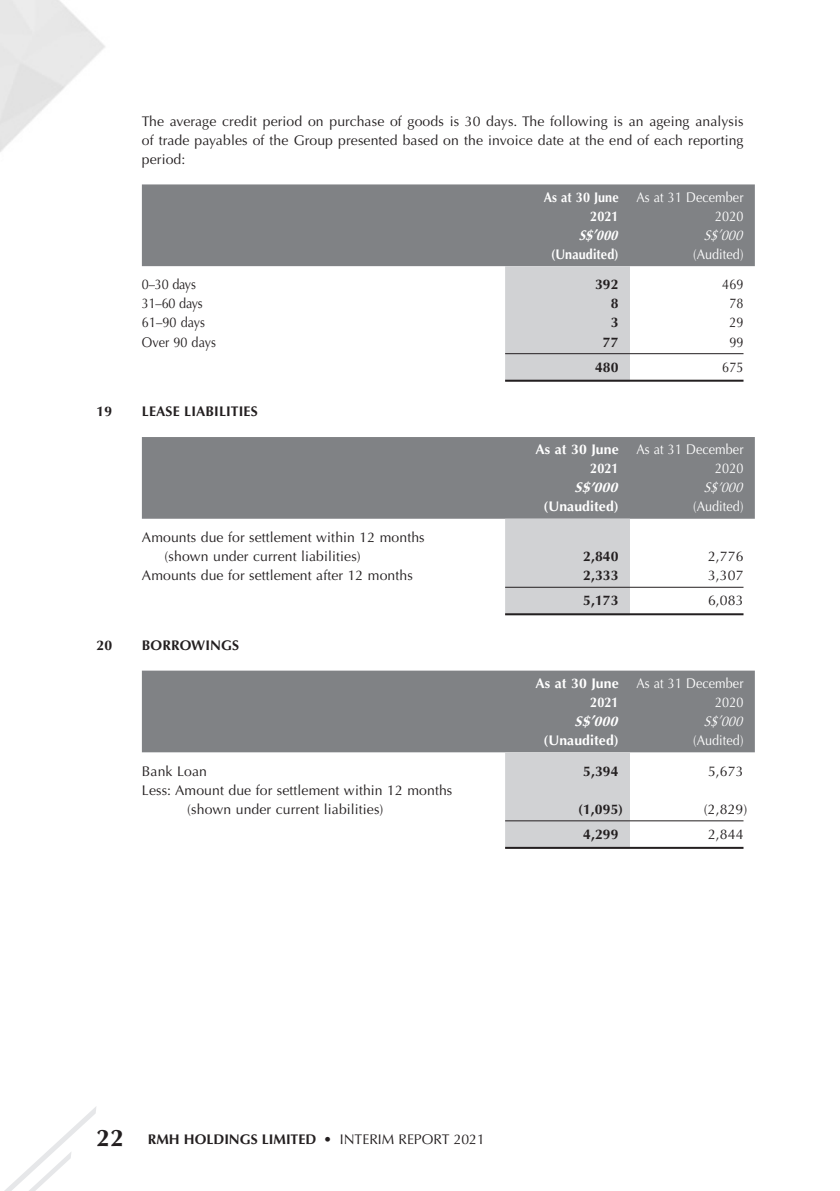
<style>
.page{position:relative;width:840px;height:1191px;background:#fff}
.page>*{position:absolute;margin:0;border:0;box-sizing:border-box;transform-origin:0 0}
.Notes{font:14px/19px "Optima LT Std";letter-spacing:.01em;color:#231f20}
.Notes-2{font:14px "Optima LT Std";letter-spacing:.01em;color:#fff;scale:.9 1}
.Notes_HD1{font:700 14px "Optima LT Std";letter-spacing:.01em;color:#231f20}
.Notes-3{font:14px "Optima LT Std";letter-spacing:.01em;color:#231f20;scale:.9 1}
.Notes-4{font:700 14px "Optima LT Std";letter-spacing:.01em;color:#231f20}
.Notes-5{font:700 14px "Optima LT Std";letter-spacing:.01em;color:#fff}
.Notes-6{font:700 14px "Optima LT Std";letter-spacing:.01em;color:#fff;scale:.9 1}
.Notes-7{font:italic 14px "Optima LT Std";color:#fff;scale:.9 1}
.Notes-8{font:italic 700 14px "Optima LT Std";color:#fff}
.Notes-9{font:italic 700 14px "Optima LT Std";color:#fff;scale:.9 1}
.s1{font-size:24px}
.s2{font-weight:400}
</style>
<div class="page">
<svg style="left:4px;top:1107px;width:92px;height:84px"></svg>
<div style="left:142px;top:184px;width:612px;height:82px;background:#808285"></div>
<div style="left:505px;top:266px;width:124px;height:114px;background:#d1d2d4"></div>
<hr style="left:505px;top:353px;width:124px;height:1px;background:#231f20">
<hr style="left:629px;top:353px;width:114px;height:1px;background:#231f20">
<hr style="left:505px;top:380px;width:124px;height:2px;background:#231f20">
<hr style="left:629px;top:380px;width:114px;height:2px;background:#231f20">
<div style="left:142px;top:437px;width:612px;height:82px;background:#808285"></div>
<div style="left:505px;top:519px;width:124px;height:94px;background:#d1d2d4"></div>
<hr style="left:505px;top:587px;width:124px;height:1px;background:#231f20">
<hr style="left:629px;top:587px;width:114px;height:1px;background:#231f20">
<hr style="left:505px;top:613px;width:124px;height:2px;background:#231f20">
<hr style="left:629px;top:613px;width:114px;height:2px;background:#231f20">
<div style="left:142px;top:670px;width:612px;height:82px;background:#808285"></div>
<div style="left:505px;top:752px;width:124px;height:95px;background:#d1d2d4"></div>
<hr style="left:505px;top:820px;width:124px;height:1px;background:#231f20">
<hr style="left:629px;top:820px;width:114px;height:1px;background:#231f20">
<hr style="left:505px;top:847px;width:124px;height:2px;background:#231f20">
<hr style="left:629px;top:847px;width:114px;height:2px;background:#231f20">
<p class="Notes" style="left:142px;top:112px;width:603px;text-align:justify">The average credit period on purchase of goods is 30 days. The following is an ageing analysis of trade payables of the Group presented based on the invoice date at the end of each reporting period:</p>
<p class="Notes-6" style="left:543px;top:189px;width:85px">As at 30 June</p>
<p class="Notes-2" style="left:636px;top:189px;width:120px">As at 31 December</p>
<p class="Notes-6" style="left:590px;top:208px;width:33px">2021</p>
<p class="Notes-2" style="left:714px;top:208px;width:33px">2020</p>
<p class="Notes-9" style="left:578px;top:227px;width:49px">S$’000</p>
<p class="Notes-7" style="left:703px;top:227px;width:49px">S$’000</p>
<p class="Notes-6" style="left:550px;top:246px;width:77px">(Unaudited)</p>
<p class="Notes-2" style="left:692px;top:246px;width:57px">(Audited)</p>
<p class="Notes-3" style="left:142px;top:277px;width:62px">0–30 days</p>
<p class="Notes-4" style="left:594px;top:276px;width:25px">392</p>
<p class="Notes-3" style="left:721px;top:277px;width:25px">469</p>
<p class="Notes-3" style="left:142px;top:296px;width:69px">31–60 days</p>
<p class="Notes-4" style="left:610px;top:295px;width:9px">8</p>
<p class="Notes-3" style="left:729px;top:296px;width:17px">78</p>
<p class="Notes-3" style="left:142px;top:315px;width:72px">61–90 days</p>
<p class="Notes-4" style="left:610px;top:314px;width:9px">3</p>
<p class="Notes-3" style="left:729px;top:315px;width:17px">29</p>
<p class="Notes-3" style="left:142px;top:334px;width:84px">Over 90 days</p>
<p class="Notes-4" style="left:602px;top:333px;width:17px">77</p>
<p class="Notes-3" style="left:729px;top:334px;width:17px">99</p>
<p class="Notes-4" style="left:594px;top:358px;width:25px">480</p>
<p class="Notes-3" style="left:721px;top:359px;width:25px">675</p>
<p class="Notes_HD1" style="left:96px;top:403px;width:17px">19</p>
<p class="Notes_HD1" style="left:142px;top:403px;width:117px">LEASE LIABILITIES</p>
<p class="Notes" style="left:164px;top:528px;width:261px;text-indent:-23px">Amounts due for settlement within 12 months (shown under current liabilities)</p>
<p class="Notes-5" style="left:535px;top:441px;width:85px">As at 30 June</p>
<p class="Notes-2" style="left:636px;top:441px;width:120px">As at 31 December</p>
<p class="Notes-6" style="left:590px;top:460px;width:33px">2021</p>
<p class="Notes-2" style="left:714px;top:460px;width:33px">2020</p>
<p class="Notes-8" style="left:574px;top:479px;width:49px">S$’000</p>
<p class="Notes-7" style="left:703px;top:479px;width:49px">S$’000</p>
<p class="Notes-5" style="left:543px;top:498px;width:77px">(Unaudited)</p>
<p class="Notes-2" style="left:692px;top:498px;width:57px">(Audited)</p>
<p class="Notes-4" style="left:582px;top:548px;width:37px">2,840</p>
<p class="Notes" style="left:707px;top:547px;width:37px">2,776</p>
<p class="Notes" style="left:142px;top:566px;width:272px">Amounts due for settlement after 12 months</p>
<p class="Notes-4" style="left:582px;top:567px;width:37px">2,333</p>
<p class="Notes" style="left:707px;top:566px;width:37px">3,307</p>
<p class="Notes-4" style="left:582px;top:592px;width:37px">5,173</p>
<p class="Notes" style="left:707px;top:591px;width:37px">6,083</p>
<p class="Notes_HD1" style="left:96px;top:637px;width:17px">20</p>
<p class="Notes_HD1" style="left:142px;top:637px;width:99px">BORROWINGS</p>
<p class="Notes-5" style="left:535px;top:675px;width:85px">As at 30 June</p>
<p class="Notes-2" style="left:636px;top:675px;width:120px">As at 31 December</p>
<p class="Notes-6" style="left:590px;top:694px;width:33px">2021</p>
<p class="Notes-2" style="left:714px;top:694px;width:33px">2020</p>
<p class="Notes-8" style="left:574px;top:713px;width:49px">S$’000</p>
<p class="Notes-7" style="left:703px;top:713px;width:49px">S$’000</p>
<p class="Notes-5" style="left:543px;top:732px;width:77px">(Unaudited)</p>
<p class="Notes-2" style="left:692px;top:732px;width:57px">(Audited)</p>
<p class="Notes" style="left:142px;top:761px;width:67px">Bank Loan</p>
<p class="Notes-4" style="left:582px;top:762px;width:37px">5,394</p>
<p class="Notes" style="left:707px;top:761px;width:37px">5,673</p>
<p class="Notes" style="left:187px;top:780px;width:266px;text-indent:-45px">Less: Amount due for settlement within 12 months (shown under current liabilities)</p>
<p class="Notes-4" style="left:578px;top:800px;width:47px">(1,095)</p>
<p class="Notes" style="left:703px;top:799px;width:45px">(2,829)</p>
<p class="Notes-4" style="left:582px;top:825px;width:37px">4,299</p>
<p class="Notes" style="left:707px;top:824px;width:37px">2,844</p>
<p class="Notes_HD1" style="left:96px;top:1130px;width:389px"><span class="s1">22</span> RMH HOLDINGS LIMITED • <span class="s2">INTERIM REPORT 2021</span></p>
</div>
